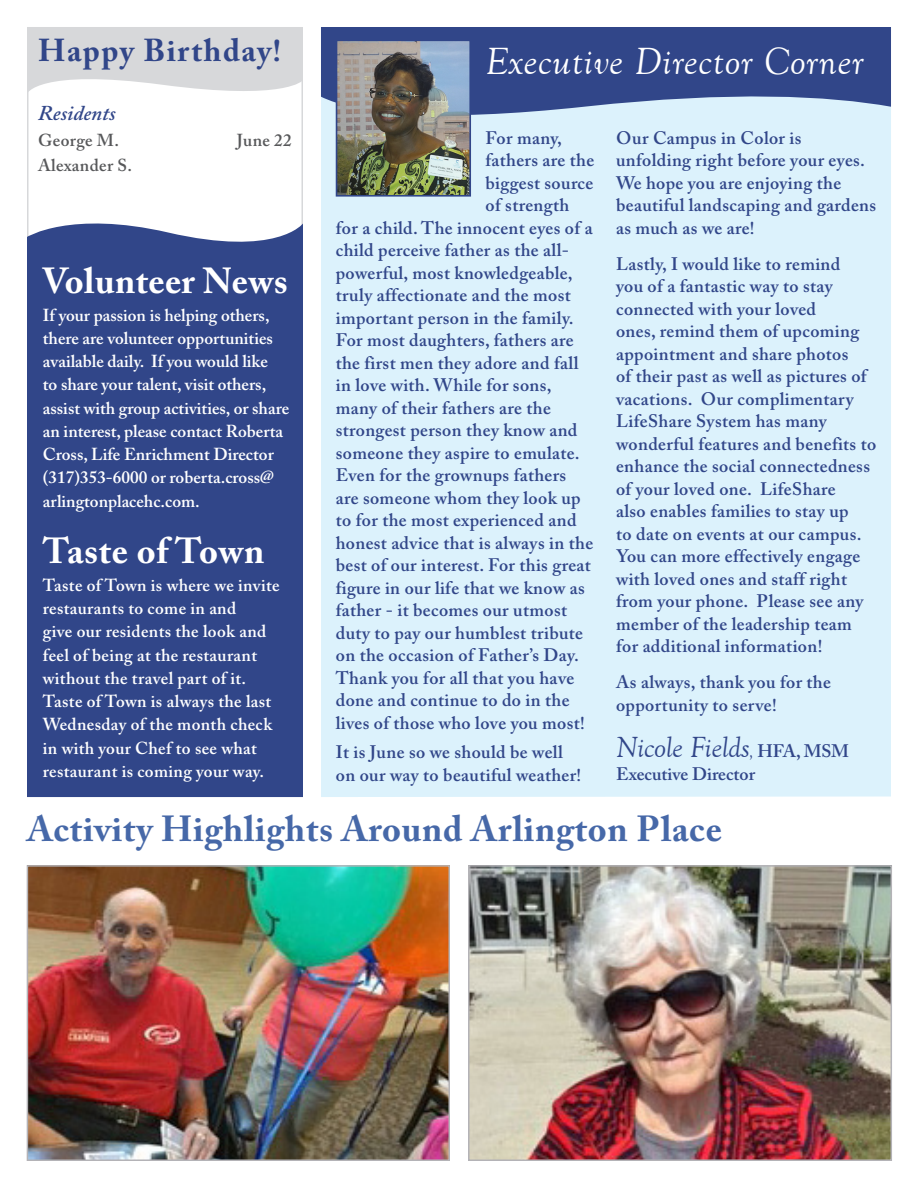
<style>
.page{position:relative;width:918px;height:1188px;background:#fff}
.page>*{position:absolute;margin:0;border:0;box-sizing:border-box;transform-origin:0 0}
.t1{font:italic 39px "Goudy Old Style T";letter-spacing:.02em;color:#fff}
.t2{font:700 36px "Adobe Caslon Pro";letter-spacing:.02em;color:#4668a8}
.t3{font:700 36px "Adobe Caslon Pro";letter-spacing:.01em;color:#fff}
.t4{font:700 31.5px "Adobe Caslon Pro";letter-spacing:.05em;color:#314689}
.t5{font:italic 30px "Goudy Old Style T";letter-spacing:-.01em;color:#314689}
.t6{font:italic 600 21px "Adobe Caslon Pro";color:#314689}
.t7{font:600 18px/22.5px "Adobe Caslon Pro";letter-spacing:.02em;color:#314689}
.t8{font:600 18px "Adobe Caslon Pro";color:#314689}
.t9{font:600 17.25px/23.2px "Adobe Caslon Pro";color:#fff}
.t10{font:600 17.25px/23.2px "Adobe Caslon Pro";letter-spacing:.02em;color:#fff}
.t11{font:600 17.25px "Adobe Caslon Pro";letter-spacing:.02em;color:#57585a}
.s1{font-size:18px}
.s2{font-family:"Adobe Caslon Pro";font-weight:600;font-style:normal;font-size:18px}
</style>
<div class="page">
<svg style="left:27px;top:27px;width:276px;height:74px"></svg>
<div style="left:27px;top:210px;width:276px;height:587px;background:#314689"></div>
<div style="left:321px;top:123px;width:570px;height:674px;background:#dcf2fc"></div>
<svg style="left:321px;top:27px;width:570px;height:96px;background:#5368a0"></svg>
<img style="left:339px;top:43px;width:129px;height:151px">
<div style="left:336px;top:40px;width:135px;height:157px;border:2px solid #314689"></div>
<img style="left:30px;top:868px;width:417px;height:290px">
<div style="left:27px;top:865px;width:423px;height:296px;border:2px solid #b4b3b7"></div>
<img style="left:471px;top:868px;width:418px;height:290px">
<div style="left:468px;top:865px;width:424px;height:296px;border:2px solid #b4b3b7"></div>
<p class="t4" style="left:38px;top:32px;width:244px">Happy Birthday!</p>
<p class="t6" style="left:38px;top:101px;width:79px">Residents</p>
<p class="t11" style="left:38px;top:130px;width:82px">George M.</p>
<p class="t11" style="left:237px;top:130px;width:57px">June 22</p>
<p class="t11" style="left:38px;top:155px;width:95px">Alexander S.</p>
<p class="t3" style="left:43px;top:260px;width:246px">Volunteer News</p>
<p class="t9" style="left:43px;top:303px;width:248px">If your passion is helping others, there are volunteer opportunities available daily. If you would like<br>to share your talent, visit others, assist with group activities, or share an interest, please contact Roberta Cross, Life Enrichment Director (317)353-6000 or roberta.cross@ arlingtonplacehc.com.</p>
<p class="t3" style="left:43px;top:530px;width:223px">Taste of Town</p>
<p class="t10" style="left:43px;top:573px;width:238px">Taste of Town is where we invite restaurants to come in and<br>give our residents the look and feel of being at the restaurant without the travel part of it.<br>Taste of Town is always the last<br>Wednesday of the month check in with your Chef to see what restaurant is coming your way.</p>
<p class="t1" style="left:486px;top:41px;width:379px">Executive Director Corner</p>
<p class="t7" style="left:486px;top:126px;width:78px">For many,</p>
<p class="t7" style="left:486px;top:149px;width:110px">fathers are the</p>
<p class="t7" style="left:486px;top:171px;width:109px">biggest source</p>
<p class="t7" style="left:486px;top:194px;width:85px">of strength</p>
<p class="t7" style="left:336px;top:216px;width:258px">for a child. The innocent eyes of a</p>
<p class="t7" style="left:336px;top:239px;width:235px">child perceive father as the all-</p>
<p class="t7" style="left:336px;top:261px;width:238px">powerful, most knowledgeable,</p>
<p class="t7" style="left:336px;top:284px;width:236px">truly affectionate and the most</p>
<p class="t7" style="left:336px;top:306px;width:239px">important person in the family.</p>
<p class="t7" style="left:336px;top:329px;width:239px">For most daughters, fathers are</p>
<p class="t7" style="left:336px;top:351px;width:244px">the first men they adore and fall</p>
<p class="t7" style="left:336px;top:374px;width:217px">in love with. While for sons,</p>
<p class="t7" style="left:336px;top:396px;width:217px">many of their fathers are the</p>
<p class="t7" style="left:336px;top:419px;width:243px">strongest person they know and</p>
<p class="t7" style="left:336px;top:441px;width:245px">someone they aspire to emulate.</p>
<p class="t7" style="left:336px;top:464px;width:232px">Even for the grownups fathers</p>
<p class="t7" style="left:336px;top:486px;width:246px">are someone whom they look up</p>
<p class="t7" style="left:336px;top:509px;width:242px">to for the most experienced and</p>
<p class="t7" style="left:336px;top:531px;width:259px">honest advice that is always in the</p>
<p class="t7" style="left:336px;top:554px;width:257px">best of our interest. For this great</p>
<p class="t7" style="left:336px;top:576px;width:250px">figure in our life that we know as</p>
<p class="t7" style="left:336px;top:599px;width:233px">father - it becomes our utmost</p>
<p class="t7" style="left:336px;top:621px;width:249px">duty to pay our humblest tribute</p>
<p class="t7" style="left:336px;top:644px;width:245px">on the occasion of Father’s Day.</p>
<p class="t7" style="left:336px;top:666px;width:240px">Thank you for all that you have</p>
<p class="t7" style="left:336px;top:689px;width:235px">done and continue to do in the</p>
<p class="t7" style="left:336px;top:711px;width:251px">lives of those who love you most!</p>
<p class="t7" style="left:336px;top:741px;width:247px">It is June so we should be well on our way to beautiful weather!</p>
<p class="t7" style="left:616px;top:126px;width:262px">Our Campus in Color is unfolding right before your eyes.<br>We hope you are enjoying the beautiful landscaping and gardens as much as we are!</p>
<p class="t7" style="left:616px;top:252px;width:262px">Lastly, I would like to remind<br>you of a fantastic way to stay connected with your loved<br>ones, remind them of upcoming appointment and share photos<br>of their past as well as pictures of vacations. Our complimentary<br>LifeShare System has many wonderful features and benefits to enhance the social connectedness of your loved one. LifeShare<br>also enables families to stay up<br>to date on events at our campus.<br>You can more effectively engage with loved ones and staff right from your phone. Please see any member of the leadership team for additional information!</p>
<p class="t7" style="left:616px;top:671px;width:216px">As always, thank you for the opportunity to serve!</p>
<p class="t5" style="left:616px;top:731px;width:235px">Nicole Fields<span class="s1">,</span> <span class="s2">HFA, MSM</span></p>
<p class="t8" style="left:616px;top:763px;width:141px">Executive Director</p>
<p class="t2" style="left:27px;top:808px;width:696px">Activity Highlights Around Arlington Place</p>
</div>
